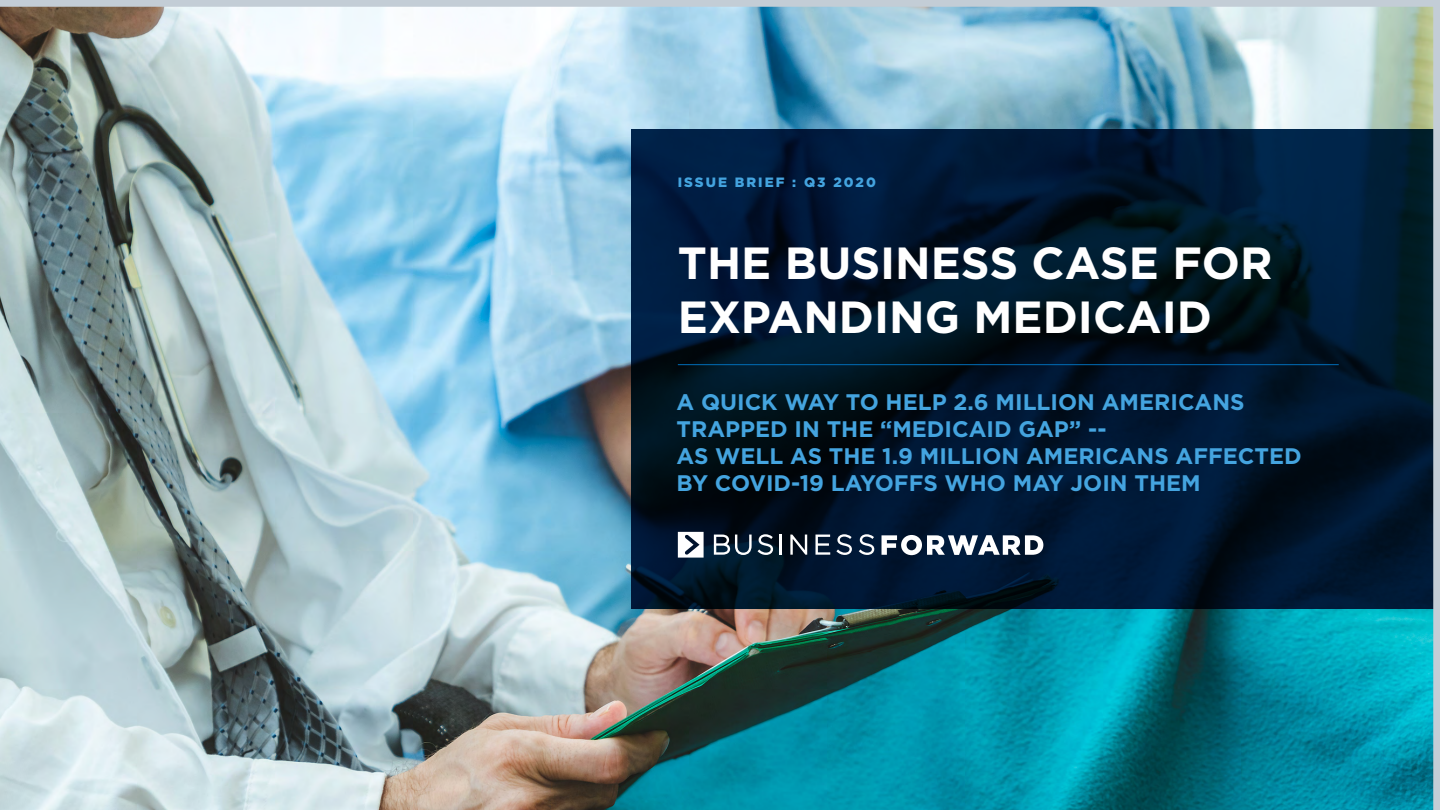
<style>
.page{position:relative;width:1440px;height:810px;background:#fff}
.page>*{position:absolute;margin:0;border:0;box-sizing:border-box;transform-origin:0 0}
.t1{font:700 45px/54px "Gotham";color:#fff}
.t2{font:700 22.5px/27px "Gotham";color:#44a4df}
.t3{font:900 13.5px "Gotham";letter-spacing:.15em;color:#44a4df}
</style>
<div class="page">
<img style="left:0;top:0;width:1440px;height:810px">
<svg style="left:678px;top:532px;width:26px;height:26px"></svg>
<svg style="left:714px;top:535px;width:38px;height:20px"></svg>
<svg style="left:758px;top:534px;width:15px;height:21px"></svg>
<hr style="left:780px;top:535px;width:2px;height:20px;background:#fff">
<svg style="left:790px;top:535px;width:17px;height:20px"></svg>
<svg style="left:816px;top:535px;width:14px;height:20px"></svg>
<svg style="left:836px;top:534px;width:16px;height:21px"></svg>
<svg style="left:859px;top:534px;width:15px;height:21px"></svg>
<svg style="left:882px;top:535px;width:161px;height:20px"></svg>
<p class="t3" style="left:678px;top:173px;width:200px">ISSUE BRIEF : Q3 2020</p>
<h1 class="t1" style="left:678px;top:236px;width:596px">THE BUSINESS CASE FOR<br>EXPANDING MEDICAID</h1>
<p class="t2" style="left:676px;top:389px;width:627px">A QUICK WAY TO HELP 2.6 MILLION AMERICANS TRAPPED IN THE “MEDICAID GAP” --<br>AS WELL AS THE 1.9 MILLION AMERICANS AFFECTED BY COVID-19 LAYOFFS WHO MAY JOIN THEM</p>
</div>
